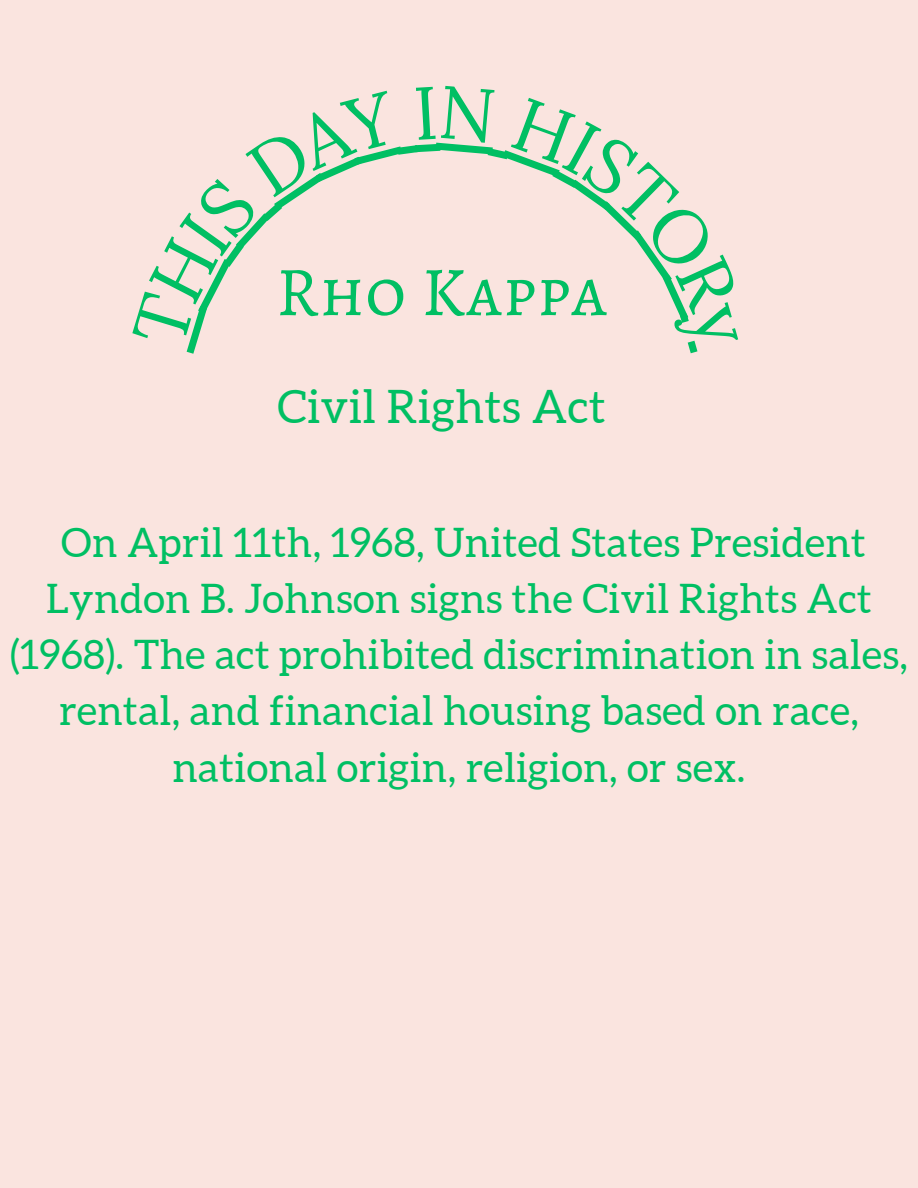
<style>
.page{position:relative;width:918px;height:1188px;background:#fae4df}
.page>*{position:absolute;margin:0;border:0;box-sizing:border-box;transform-origin:0 0}
.t1{font:70.2px "Alegreya SC";letter-spacing:.01em;color:#00bf63}
.t2{font:46.05px "Aleo";letter-spacing:.01em;color:#00bf63}
.t3{font:40.65px/56.2px "Aleo";letter-spacing:.01em;color:#00bf63;text-align:center}
</style>
<div class="page">
<svg style="left:186px;top:142px;width:512px;height:212px"></svg>
<h1 class="t1" style="left:276px;top:244px;width:332px">Rho Kappa</h1>
<p class="t2" style="left:277px;top:380px;width:330px">Civil Rights Act</p>
<p class="t3" style="left:10px;top:514px;width:899px">On April 11th, 1968, United States President Lyndon B. Johnson signs the Civil Rights Act (1968). The act prohibited discrimination in sales, rental, and financial housing based on race, national origin, religion, or sex.</p>
</div>
